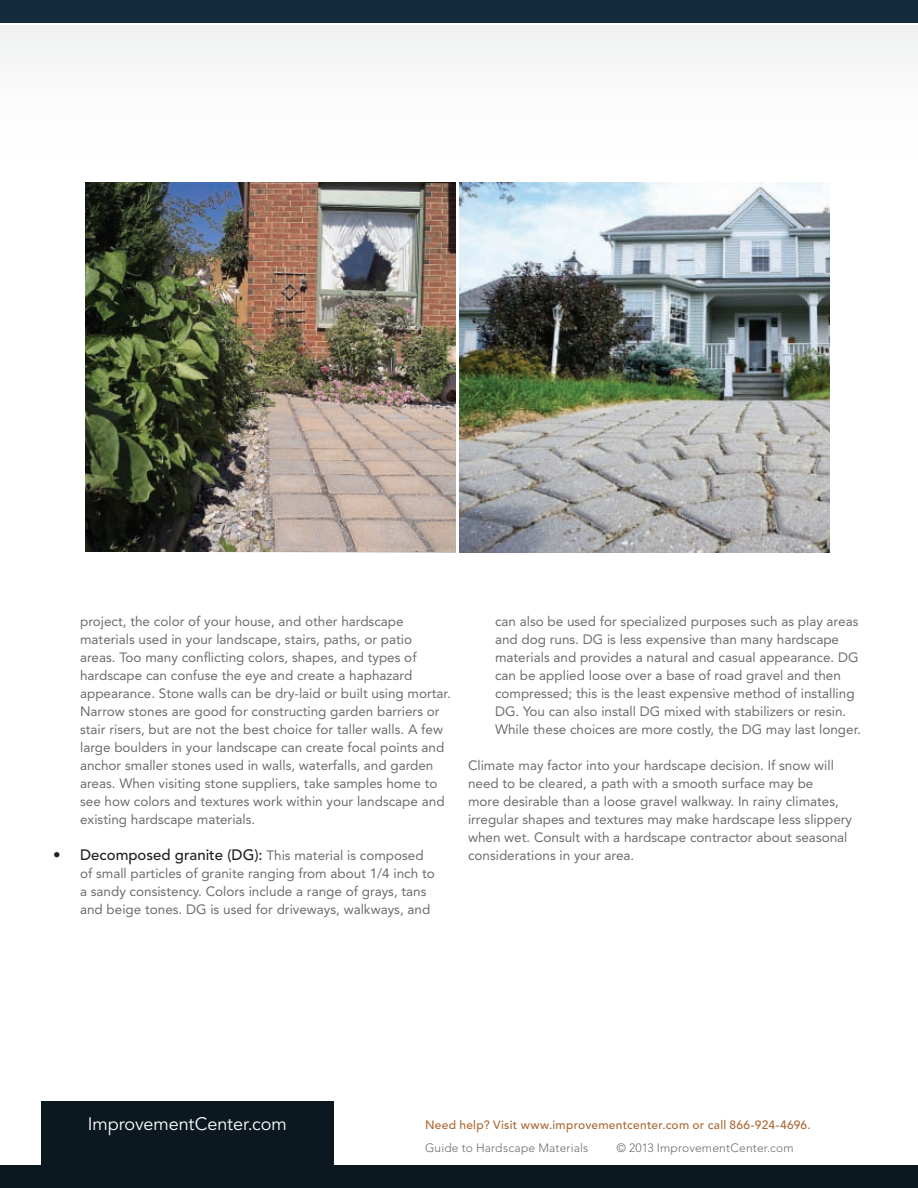
<style>
.page{position:relative;width:918px;height:1188px;background:#fff}
.page>*{position:absolute;margin:0;border:0;box-sizing:border-box;transform-origin:0 0}
.t1{font:18px "Avenir";letter-spacing:-.005em;color:#fff}
.t2{font:500 15px "Avenir";color:#231f20}
.t3{font:13.5px/18px "Avenir";color:#6c6d70}
.t4{font:500 12px "Avenir";letter-spacing:.02em;color:#ab6935}
.t5{font:300 12px "Avenir";letter-spacing:.015em;color:#6c6d70}
.s1{font-weight:400;font-size:13.5px;color:#6c6d70}
</style>
<div class="page">
<div style="left:0;top:0;width:918px;height:22px;background:#142b3d"></div>
<div style="left:0;top:1166px;width:918px;height:22px;background:#0c1820"></div>
<div style="left:41px;top:1101px;width:293px;height:76px;background:#0c1820"></div>
<div style="left:0;top:26px;width:918px;height:325px;background:linear-gradient(to right,#f8f8f9,#fafbfb)"></div>
<img style="left:86px;top:183px;width:369px;height:369px">
<img style="left:459px;top:183px;width:370px;height:370px">
<p class="t3" style="left:80px;top:612px;width:372px">project, the color of your house, and other hardscape materials used in your landscape, stairs, paths, or patio areas. Too many conflicting colors, shapes, and types of hardscape can confuse the eye and create a haphazard appearance. Stone walls can be dry-laid or built using mortar.<br>Narrow stones are good for constructing garden barriers or stair risers, but are not the best choice for taller walls. A few large boulders in your landscape can create focal points and anchor smaller stones used in walls, waterfalls, and garden areas. When visiting stone suppliers, take samples home to see how colors and textures work within your landscape and existing hardscape materials.</p>
<p class="t2" style="left:53px;top:846px;width:372px">• Decomposed granite (DG): <span class="s1">This material is composed</span></p>
<p class="t3" style="left:80px;top:864px;width:356px">of small particles of granite ranging from about 1/4 inch to a sandy consistency. Colors include a range of grays, tans and beige tones. DG is used for driveways, walkways, and</p>
<p class="t3" style="left:495px;top:612px;width:367px">can also be used for specialized purposes such as play areas and dog runs. DG is less expensive than many hardscape materials and provides a natural and casual appearance. DG can be applied loose over a base of road gravel and then compressed; this is the least expensive method of installing DG. You can also install DG mixed with stabilizers or resin.<br>While these choices are more costly, the DG may last longer.</p>
<p class="t3" style="left:468px;top:756px;width:386px">Climate may factor into your hardscape decision. If snow will need to be cleared, a path with a smooth surface may be<br>more desirable than a loose gravel walkway. In rainy climates, irregular shapes and textures may make hardscape less slippery when wet. Consult with a hardscape contractor about seasonal considerations in your area.</p>
<h1 class="t1" style="left:88px;top:1114px;width:201px">ImprovementCenter.com</h1>
<p class="t4" style="left:425px;top:1118px;width:387px">Need help? Visit www.improvementcenter.com or call 866-924-4696.</p>
<p class="t5" style="left:425px;top:1140px;width:165px">Guide to Hardscape Materials</p>
<p class="t5" style="left:616px;top:1140px;width:179px">© 2013 ImprovementCenter.com</p>
</div>
